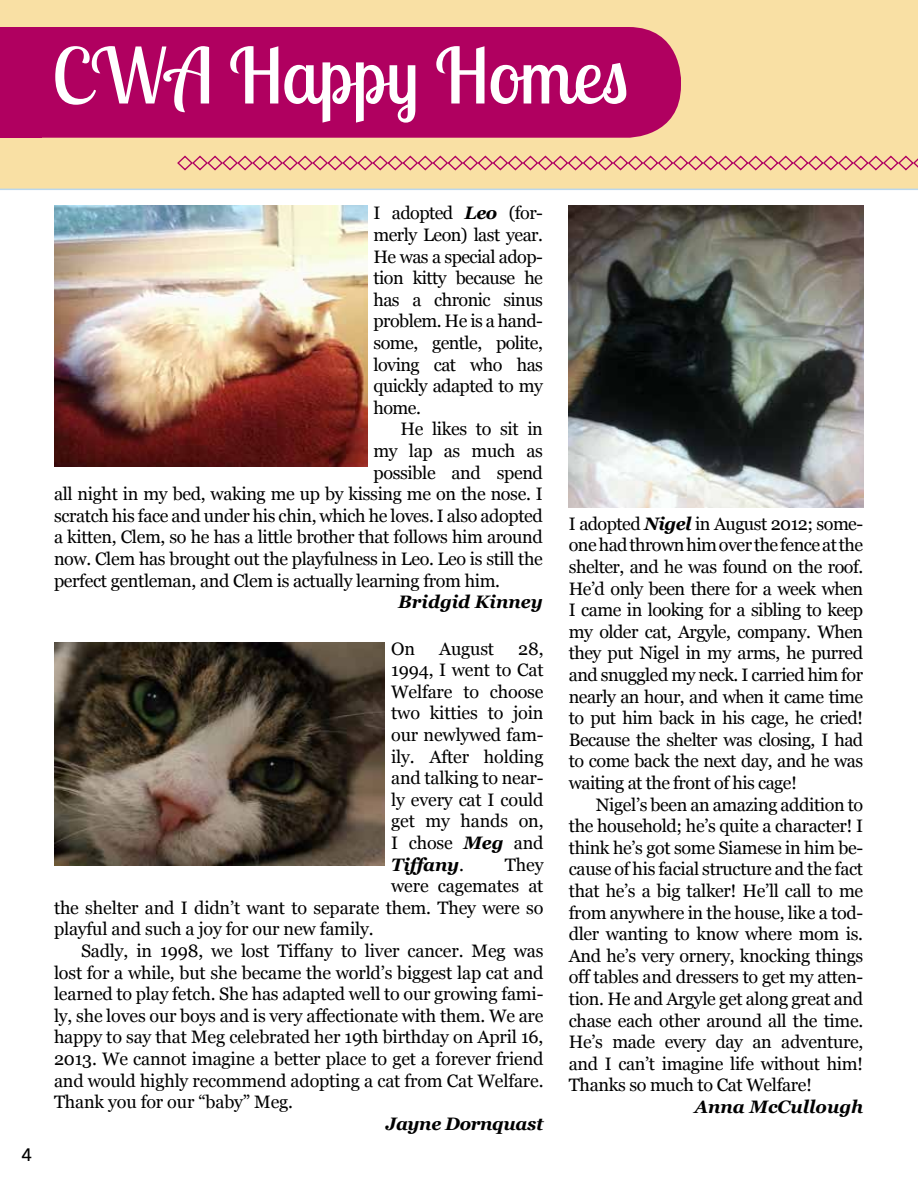
<style>
.page{position:relative;width:918px;height:1188px;background:#fff}
.page>*{position:absolute;margin:0;border:0;box-sizing:border-box;transform-origin:0 0}
.t1{font:76.5px "Lobster Two";color:#fff}
.t2{font:18px/21.6px "Georgia";letter-spacing:-.01em;color:#000;text-align:justify}
.t3{font:italic 700 18px "Georgia";color:#000}
.t4{font:italic 700 18px "Georgia";letter-spacing:-.02em;color:#000}
.t5{font:500 18px "Avenir Next";color:#000}
.s1{font-weight:700;font-style:italic}
</style>
<div class="page">
<div style="left:0;top:0;width:918px;height:190px;background:#f9e0a4"></div>
<div style="left:42px;top:27px;width:639px;height:111px;background:#b00060"></div>
<svg style="left:176px;top:155px;width:742px;height:16px;background:#e9af95"></svg>
<div style="left:0;top:27px;width:42px;height:111px;background:#b00060"></div>
<img style="left:568px;top:206px;width:296px;height:302px">
<img style="left:54px;top:643px;width:330px;height:222px">
<img style="left:54px;top:206px;width:313px;height:261px">
<h1 class="t1" style="left:52px;top:27px;width:578px">CWA Happy Homes</h1>
<p class="t5" style="left:22px;top:1140px;width:12px">4</p>
<p class="t2" style="left:374px;top:202px;width:171px">I adopted <span class="s1">Leo</span> (for&shy;merly Leon) last year.<br>He was a special adop&shy;tion kitty because he has a chronic sinus problem. He is a hand&shy;some, gentle, polite, loving cat who has quickly adapted to my home.</p>
<p class="t2" style="left:400px;top:418px;width:144px">He likes to sit in</p>
<p class="t2" style="left:374px;top:439px;width:171px">my lap as much as</p>
<p class="t2" style="left:374px;top:461px;width:171px">possible and spend</p>
<p class="t2" style="left:54px;top:482px;width:490px">all night in my bed, waking me up by kissing me on the nose. I</p>
<p class="t2" style="left:54px;top:504px;width:490px">scratch his face and under his chin, which he loves. I also adopted</p>
<p class="t2" style="left:54px;top:526px;width:490px">a kitten, Clem, so he has a little brother that follows him around</p>
<p class="t2" style="left:54px;top:547px;width:490px">now. Clem has brought out the playfulness in Leo. Leo is still the</p>
<p class="t2" style="left:54px;top:569px;width:448px">perfect gentleman, and Clem is actually learning from him.</p>
<p class="t3" style="left:398px;top:589px;width:146px">Bridgid Kinney</p>
<p class="t2" style="left:391px;top:637px;width:154px;text-indent:127px">28, 1994, I went to Cat Welfare to choose two kitties to join our newlywed fam&shy;ily. After holding and talking to near&shy;ly every cat I could get my hands on, I chose <span class="s1">Meg</span> and <span class="s1">Tiffany</span>.</p>
<p class="t2" style="left:391px;top:637px;width:25px">On</p>
<p class="t2" style="left:439px;top:637px;width:57px">August</p>
<p class="t2" style="left:505px;top:853px;width:40px">They</p>
<p class="t2" style="left:391px;top:875px;width:154px">were cagemates at</p>
<p class="t2" style="left:54px;top:896px;width:491px">the shelter and I didn’t want to separate them. They were so</p>
<p class="t2" style="left:54px;top:918px;width:321px">playful and such a joy for our new family.</p>
<p class="t2" style="left:81px;top:939px;width:464px">Sadly, in 1998, we lost Tiffany to liver cancer. Meg was</p>
<p class="t2" style="left:54px;top:961px;width:491px">lost for a while, but she became the world’s biggest lap cat and</p>
<p class="t2" style="left:54px;top:983px;width:491px">learned to play fetch. She has adapted well to our growing fami-</p>
<p class="t2" style="left:54px;top:1004px;width:491px">ly, she loves our boys and is very affectionate with them. We are</p>
<p class="t2" style="left:54px;top:1026px;width:491px">happy to say that Meg celebrated her 19th birthday on April 16,</p>
<p class="t2" style="left:54px;top:1047px;width:491px">2013. We cannot imagine a better place to get a forever friend</p>
<p class="t2" style="left:54px;top:1069px;width:491px">and would highly recommend adopting a cat from Cat Welfare.</p>
<p class="t2" style="left:54px;top:1091px;width:241px">Thank you for our “baby” Meg.</p>
<p class="t4" style="left:386px;top:1110px;width:159px">Jayne Dornquast</p>
<p class="t2" style="left:569px;top:512px;width:296px">I adopted <span class="s1">Nigel</span> in August 2012; some&shy;one had thrown him over the fence at the shelter, and he was found on the roof.<br>He’d only been there for a week when I came in looking for a sibling to keep my older cat, Argyle, company. When they put Nigel in my arms, he purred and snuggled my neck. I carried him for nearly an hour, and when it came time to put him back in his cage, he cried!<br>Because the shelter was closing, I had to come back the next day, and he was waiting at the front of his cage!</p>
<p class="t2" style="left:569px;top:793px;width:296px;text-indent:27px">Nigel’s been an amazing addition to the household; he’s quite a character! I think he’s got some Siamese in him be&shy;cause of his facial structure and the fact that he’s a big talker! He’ll call to me from anywhere in the house, like a tod&shy;dler wanting to know where mom is.<br>And he’s very ornery, knocking things off tables and dressers to get my atten&shy;tion. He and Argyle get along great and chase each other around all the time.<br>He’s made every day an adventure, and I can’t imagine life without him!<br>Thanks so much to Cat Welfare!</p>
<p class="t3" style="left:694px;top:1093px;width:170px">Anna McCullough</p>
</div>
